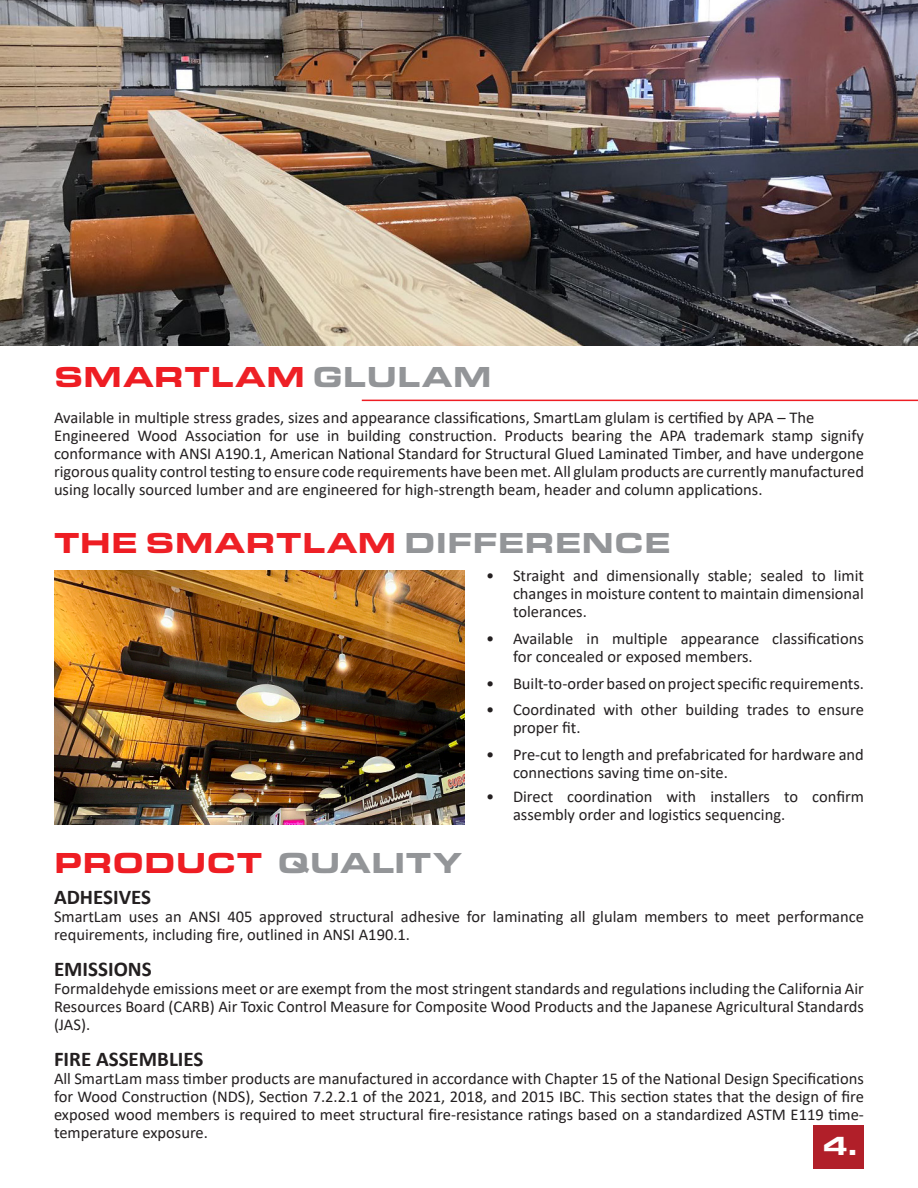
<style>
.page{position:relative;width:918px;height:1188px;background:#fff}
.page>*{position:absolute;margin:0;border:0;box-sizing:border-box;transform-origin:0 0}
.t1{font:900 30px "Eurostile Ext";color:#939598}
.t2{font:900 30px "Eurostile Ext";color:#ee1d23}
.t3{font:900 27px "Eurostile Extended";color:#fff}
.t4{font:700 21px "Calibri";color:#231f20}
.t5{font:16.5px/18px "Calibri";color:#231f20}
.s1{color:#ee1d23}
.s2{color:#ee2026}
.s3{color:#939598}
</style>
<div class="page">
<img style="left:0;top:0;width:918px;height:346px">
<img style="left:54px;top:570px;width:410px;height:255px">
<hr style="left:362px;top:400px;width:556px;height:1px;background:#ee1d23">
<div style="left:813px;top:1125px;width:51px;height:43px;background:#b11f29"></div>
<p class="t1" style="left:54px;top:354px;width:439px"><span class="s1">SMART</span><span class="s2">LAM</span> GLULAM</p>
<p class="t5" style="left:54px;top:408px;width:762px">Available in multiple stress grades, sizes and appearance classifications, SmartLam glulam is certified by APA – The</p>
<p class="t5" style="left:54px;top:426px;width:812px;text-align:justify">Engineered Wood Association for use in building construction. Products bearing the APA trademark stamp signify conformance with ANSI A190.1, American National Standard for Structural Glued Laminated Timber, and have undergone rigorous quality control testing to ensure code requirements have been met. All glulam products are currently manufactured using locally sourced lumber and are engineered for high-strength beam, header and column applications.</p>
<p class="t1" style="left:54px;top:520px;width:618px"><span class="s1">THE</span> <span class="s2">SMARTLAM</span> DIFFERENCE</p>
<p class="t2" style="left:54px;top:840px;width:410px">PRODUCT <span class="s3">QUALITY</span></p>
<p class="t5" style="left:513px;top:566px;width:352px;text-align:justify;text-indent:-27px">• Straight and dimensionally stable; sealed to limit changes in moisture content to maintain dimensional tolerances.</p>
<p class="t5" style="left:513px;top:629px;width:352px;text-indent:-27px">• Available in multiple appearance classifications for concealed or exposed members.</p>
<p class="t5" style="left:486px;top:674px;width:379px">• Built-to-order based on project specific requirements.</p>
<p class="t5" style="left:513px;top:700px;width:353px;text-indent:-27px">• Coordinated with other building trades to ensure proper fit.</p>
<p class="t5" style="left:513px;top:745px;width:352px;text-indent:-27px">• Pre-cut to length and prefabricated for hardware and connections saving time on-site.</p>
<p class="t5" style="left:513px;top:787px;width:353px;text-indent:-27px">• Direct coordination with installers to confirm assembly order and logistics sequencing.</p>
<p class="t4" style="left:54px;top:882px;width:99px">ADHESIVES</p>
<p class="t5" style="left:54px;top:907px;width:812px">SmartLam uses an ANSI 405 approved structural adhesive for laminating all glulam members to meet performance requirements, including fire, outlined in ANSI A190.1.</p>
<p class="t4" style="left:54px;top:954px;width:99px">EMISSIONS</p>
<p class="t5" style="left:54px;top:979px;width:811px;text-align:justify">Formaldehyde emissions meet or are exempt from the most stringent standards and regulations including the California Air Resources Board (CARB) Air Toxic Control Measure for Composite Wood Products and the Japanese Agricultural Standards (JAS).</p>
<p class="t4" style="left:54px;top:1044px;width:151px">FIRE ASSEMBLIES</p>
<p class="t5" style="left:54px;top:1069px;width:812px;text-align:justify">All SmartLam mass timber products are manufactured in accordance with Chapter 15 of the National Design Specifications for Wood Construction (NDS), Section 7.2.2.1 of the 2021, 2018, and 2015 IBC. This section states that the design of fire exposed wood members is required to meet structural fire-resistance ratings based on a standardized ASTM E119 time&shy;temperature exposure.</p>
<p class="t3" style="left:823px;top:1130px;width:36px">4.</p>
</div>
